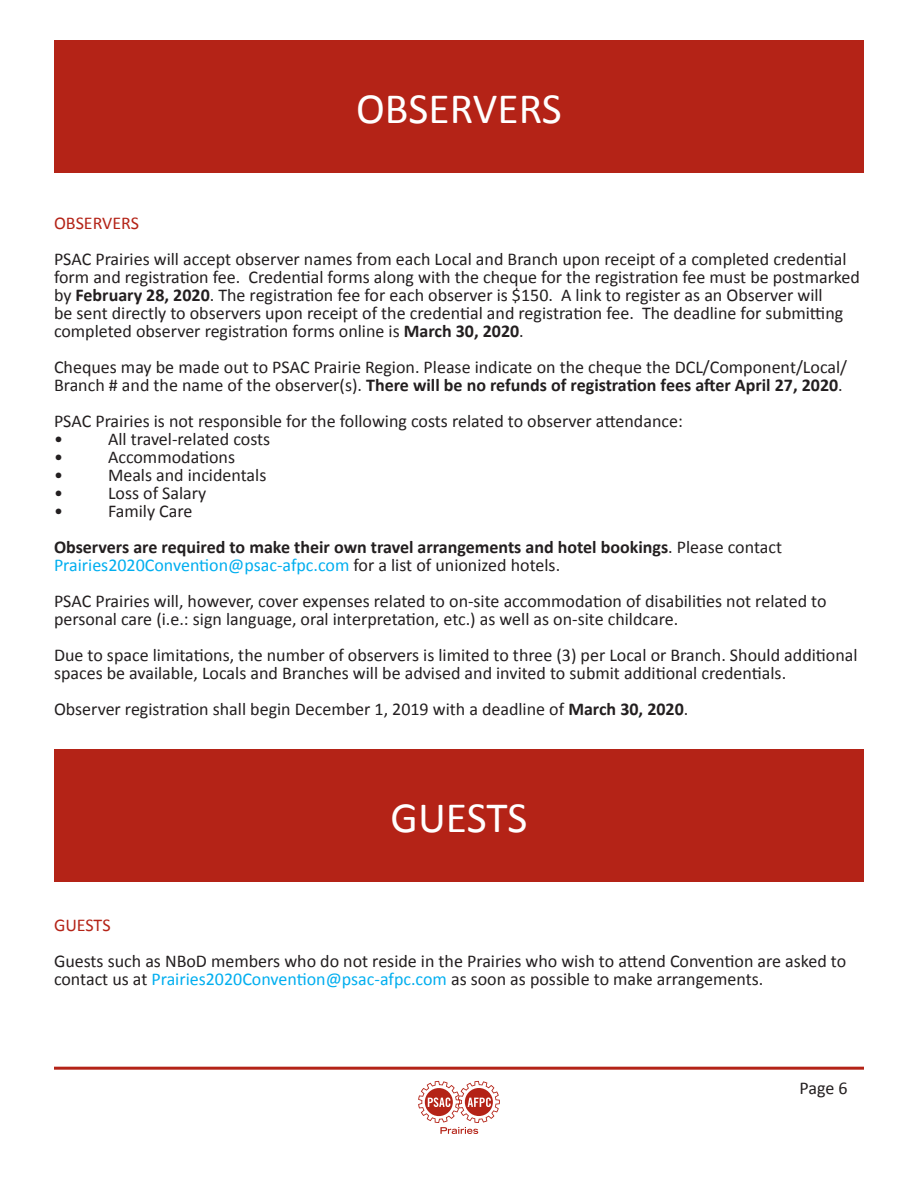
<style>
.page{position:relative;width:918px;height:1188px;background:#fff}
.page>*{position:absolute;margin:0;border:0;box-sizing:border-box;transform-origin:0 0}
.t1{font:43.5px "Calibri";color:#fff}
.t2{font:18px/18px "Calibri";color:#231f20}
.t3{font:700 18px/18px "Calibri";color:#231f20}
.t4{font:18px "Calibri";color:#b42317}
.s1{font-weight:700}
.s2{font-weight:400}
.s3{font-weight:400;color:#00aeef}
.s4{color:#00aeef}
</style>
<div class="page">
<svg style="left:418px;top:1081px;width:82px;height:53px"></svg>
<hr style="left:54px;top:1067px;width:810px;height:3px;background:#b42317">
<div style="left:54px;top:40px;width:810px;height:133px;background:#b42317"></div>
<div style="left:54px;top:749px;width:810px;height:133px;background:#b42317"></div>
<p class="t1" style="left:356px;top:81px;width:207px">OBSERVERS</p>
<p class="t4" style="left:54px;top:212px;width:87px">OBSERVERS</p>
<p class="t2" style="left:54px;top:251px;width:807px">PSAC Prairies will accept observer names from each Local and Branch upon receipt of a completed credential form and registration fee. Credential forms along with the cheque for the registration fee must be postmarked by <span class="s1">February 28, 2020</span>. The registration fee for each observer is $150. A link to register as an Observer will<br>be sent directly to observers upon receipt of the credential and registration fee. The deadline for submitting completed observer registration forms online is <span class="s1">March 30, 2020</span>.</p>
<p class="t2" style="left:54px;top:359px;width:795px">Cheques may be made out to PSAC Prairie Region. Please indicate on the cheque the DCL/Component/Local/<br>Branch # and the name of the observer(s). <span class="s1">There will be no refunds of registration fees after April 27, 2020</span>.</p>
<p class="t2" style="left:54px;top:413px;width:630px">PSAC Prairies is not responsible for the following costs related to observer attendance:</p>
<p class="t2" style="left:54px;top:431px;width:10px">•</p>
<p class="t2" style="left:108px;top:431px;width:164px">All travel-related costs</p>
<p class="t2" style="left:54px;top:449px;width:10px">•</p>
<p class="t2" style="left:108px;top:449px;width:129px">Accommodations</p>
<p class="t2" style="left:54px;top:467px;width:10px">•</p>
<p class="t2" style="left:108px;top:467px;width:160px">Meals and incidentals</p>
<p class="t2" style="left:54px;top:485px;width:10px">•</p>
<p class="t2" style="left:108px;top:485px;width:100px">Loss of Salary</p>
<p class="t2" style="left:54px;top:503px;width:10px">•</p>
<p class="t2" style="left:108px;top:503px;width:86px">Family Care</p>
<p class="t3" style="left:54px;top:539px;width:730px">Observers are required to make their own travel arrangements and hotel bookings<span class="s2">. Please contact<br></span><span class="s3">Prairies2020Convention@psac-afpc.com</span> <span class="s2">for a list of unionized hotels.</span></p>
<p class="t2" style="left:54px;top:593px;width:774px">PSAC Prairies will, however, cover expenses related to on-site accommodation of disabilities not related to personal care (i.e.: sign language, oral interpretation, etc.) as well as on-site childcare.</p>
<p class="t2" style="left:54px;top:647px;width:805px">Due to space limitations, the number of observers is limited to three (3) per Local or Branch. Should additional spaces be available, Locals and Branches will be advised and invited to submit additional credentials.</p>
<p class="t2" style="left:54px;top:701px;width:636px">Observer registration shall begin December 1, 2019 with a deadline of <span class="s1">March 30, 2020</span>.</p>
<p class="t1" style="left:391px;top:790px;width:138px">GUESTS</p>
<p class="t4" style="left:54px;top:914px;width:58px">GUESTS</p>
<p class="t2" style="left:54px;top:953px;width:794px">Guests such as NBoD members who do not reside in the Prairies who wish to attend Convention are asked to contact us at <span class="s4">Prairies2020Convention@psac-afpc.com</span> as soon as possible to make arrangements.</p>
<p class="t2" style="left:799px;top:1079px;width:50px">Page 6</p>
</div>
